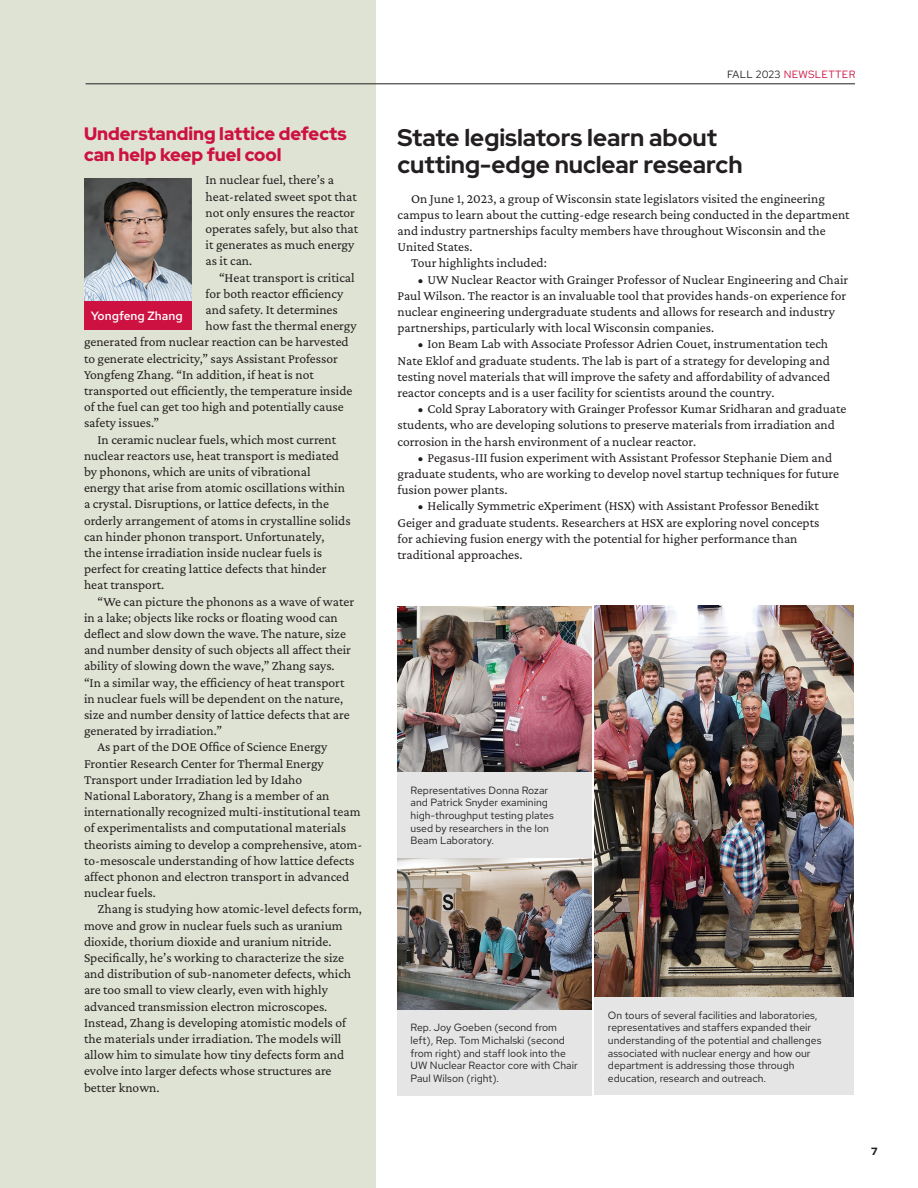
<style>
.page{position:relative;width:918px;height:1188px;background:#fff}
.page>*{position:absolute;margin:0;border:0;box-sizing:border-box;transform-origin:0 0}
.heading_16{font:700 24px/27px "Red Hat Display";color:#231f20}
.heading_12{font:900 18px/21.6px "Red Hat Display";color:#cd1141}
.body_text{font:13.5px/16.2px "Crimson Pro";color:#231f20}
.body_text_no_indent{font:13.5px/16.2px "Crimson Pro";color:#231f20}
.photo_name{font:500 12px "Red Hat Text";color:#fff}
.t1{font:10.5px/12.6px "Red Hat Text";color:#231f20}
.top_mast_info{font:10.5px "Red Hat Text";letter-spacing:.025em;color:#cd1141}
.t2{font:700 10.5px "Red Hat Text";color:#231f20}
.s1{color:#231f20}
</style>
<div class="page">
<div style="left:0;top:0;width:376px;height:1188px;background:#dfe3d3"></div>
<hr style="left:86px;top:84px;width:769px;height:1px;background:#231f20">
<img style="left:594px;top:606px;width:260px;height:391px">
<img style="left:397px;top:606px;width:194px;height:166px">
<img style="left:397px;top:858px;width:194px;height:152px">
<div style="left:397px;top:772px;width:194px;height:86px;background:#e5e5e5"></div>
<div style="left:397px;top:1010px;width:194px;height:85px;background:#e5e5e5"></div>
<div style="left:594px;top:997px;width:260px;height:98px;background:#e5e5e5"></div>
<img style="left:84px;top:178px;width:108px;height:123px">
<div style="left:84px;top:301px;width:108px;height:29px;background:#cd1141"></div>
<p class="heading_12" style="left:84px;top:122px;width:264px">Understanding lattice defects can help keep fuel cool</p>
<p class="body_text_no_indent" style="left:206px;top:172px;width:154px">In nuclear fuel, there’s a heat-related sweet spot that not only ensures the reactor operates safely, but also that it generates as much energy as it can.</p>
<p class="body_text" style="left:219px;top:269px;width:137px">“Heat transport is critical</p>
<p class="body_text" style="left:206px;top:285px;width:139px">for both reactor efficiency</p>
<p class="body_text" style="left:206px;top:301px;width:134px">and safety. It determines</p>
<p class="body_text" style="left:206px;top:317px;width:153px">how fast the thermal energy</p>
<p class="body_text" style="left:84px;top:334px;width:266px">generated from nuclear reaction can be harvested</p>
<p class="body_text" style="left:84px;top:350px;width:256px">to generate electricity,” says Assistant Professor</p>
<p class="body_text" style="left:84px;top:366px;width:231px">Yongfeng Zhang. “In addition, if heat is not</p>
<p class="body_text" style="left:84px;top:382px;width:270px">transported out efficiently, the temperature inside</p>
<p class="body_text" style="left:84px;top:398px;width:261px">of the fuel can get too high and potentially cause</p>
<p class="body_text" style="left:84px;top:415px;width:77px">safety issues.”</p>
<p class="body_text" style="left:84px;top:431px;width:268px;text-indent:14px">In ceramic nuclear fuels, which most current nuclear reactors use, heat transport is mediated by phonons, which are units of vibrational<br>energy that arise from atomic oscillations within a crystal. Disruptions, or lattice defects, in the orderly arrangement of atoms in crystalline solids can hinder phonon transport. Unfortunately,<br>the intense irradiation inside nuclear fuels is perfect for creating lattice defects that hinder heat transport.</p>
<p class="body_text" style="left:84px;top:593px;width:272px;text-indent:14px">“We can picture the phonons as a wave of water in a lake; objects like rocks or floating wood can deflect and slow down the wave. The nature, size and number density of such objects all affect their ability of slowing down the wave,” Zhang says. “In a similar way, the efficiency of heat transport in nuclear fuels will be dependent on the nature, size and number density of lattice defects that are generated by irradiation.”</p>
<p class="body_text" style="left:84px;top:739px;width:280px;text-indent:14px">As part of the DOE Office of Science Energy Frontier Research Center for Thermal Energy Transport under Irradiation led by Idaho<br>National Laboratory, Zhang is a member of an internationally recognized multi-institutional team of experimentalists and computational materials theorists aiming to develop a comprehensive, atom&shy;to-mesoscale understanding of how lattice defects affect phonon and electron transport in advanced nuclear fuels.</p>
<p class="body_text" style="left:84px;top:901px;width:280px;text-indent:14px">Zhang is studying how atomic-level defects form, move and grow in nuclear fuels such as uranium dioxide, thorium dioxide and uranium nitride.<br>Specifically, he’s working to characterize the size and distribution of sub-nanometer defects, which are too small to view clearly, even with highly advanced transmission electron microscopes.<br>Instead, Zhang is developing atomistic models of the materials under irradiation. The models will allow him to simulate how tiny defects form and evolve into larger defects whose structures are better known.</p>
<p class="photo_name" style="left:91px;top:308px;width:94px">Yongfeng Zhang</p>
<p class="top_mast_info" style="left:727px;top:67px;width:130px"><span class="s1">FALL 2023</span> NEWSLETTER</p>
<p class="heading_16" style="left:398px;top:123px;width:347px">State legislators learn about cutting-edge nuclear research</p>
<p class="body_text" style="left:398px;top:190px;width:454px;text-indent:14px">On June 1, 2023, a group of Wisconsin state legislators visited the engineering campus to learn about the cutting-edge research being conducted in the department and industry partnerships faculty members have throughout Wisconsin and the United States.</p>
<p class="body_text" style="left:411px;top:255px;width:137px">Tour highlights included:</p>
<p class="body_text" style="left:398px;top:271px;width:452px;text-indent:20px">• UW Nuclear Reactor with Grainger Professor of Nuclear Engineering and Chair Paul Wilson. The reactor is an invaluable tool that provides hands-on experience for nuclear engineering undergraduate students and allows for research and industry partnerships, particularly with local Wisconsin companies.</p>
<p class="body_text" style="left:398px;top:336px;width:434px;text-indent:20px">• Ion Beam Lab with Associate Professor Adrien Couet, instrumentation tech Nate Eklof and graduate students. The lab is part of a strategy for developing and testing novel materials that will improve the safety and affordability of advanced reactor concepts and is a user facility for scientists around the country.</p>
<p class="body_text" style="left:398px;top:401px;width:450px;text-indent:20px">• Cold Spray Laboratory with Grainger Professor Kumar Sridharan and graduate students, who are developing solutions to preserve materials from irradiation and corrosion in the harsh environment of a nuclear reactor.</p>
<p class="body_text" style="left:398px;top:449px;width:443px;text-indent:20px">• Pegasus-III fusion experiment with Assistant Professor Stephanie Diem and graduate students, who are working to develop novel startup techniques for future fusion power plants.</p>
<p class="body_text" style="left:398px;top:498px;width:423px;text-indent:20px">• Helically Symmetric eXperiment (HSX) with Assistant Professor Benedikt Geiger and graduate students. Researchers at HSX are exploring novel concepts for achieving fusion energy with the potential for higher performance than traditional approaches.</p>
<p class="t1" style="left:411px;top:784px;width:145px">Representatives Donna Rozar and Patrick Snyder examining high-throughput testing plates used by researchers in the Ion<br>Beam Laboratory.</p>
<p class="t1" style="left:411px;top:1021px;width:169px">Rep. Joy Goeben (second from left), Rep. Tom Michalski (second from right) and staff look into the<br>UW Nuclear Reactor core with Chair<br>Paul Wilson (right).</p>
<p class="t1" style="left:608px;top:1009px;width:215px">On tours of several facilities and laboratories, representatives and staffers expanded their understanding of the potential and challenges associated with nuclear energy and how our department is addressing those through education, research and outreach.</p>
<p class="t2" style="left:871px;top:1145px;width:8px">7</p>
</div>
